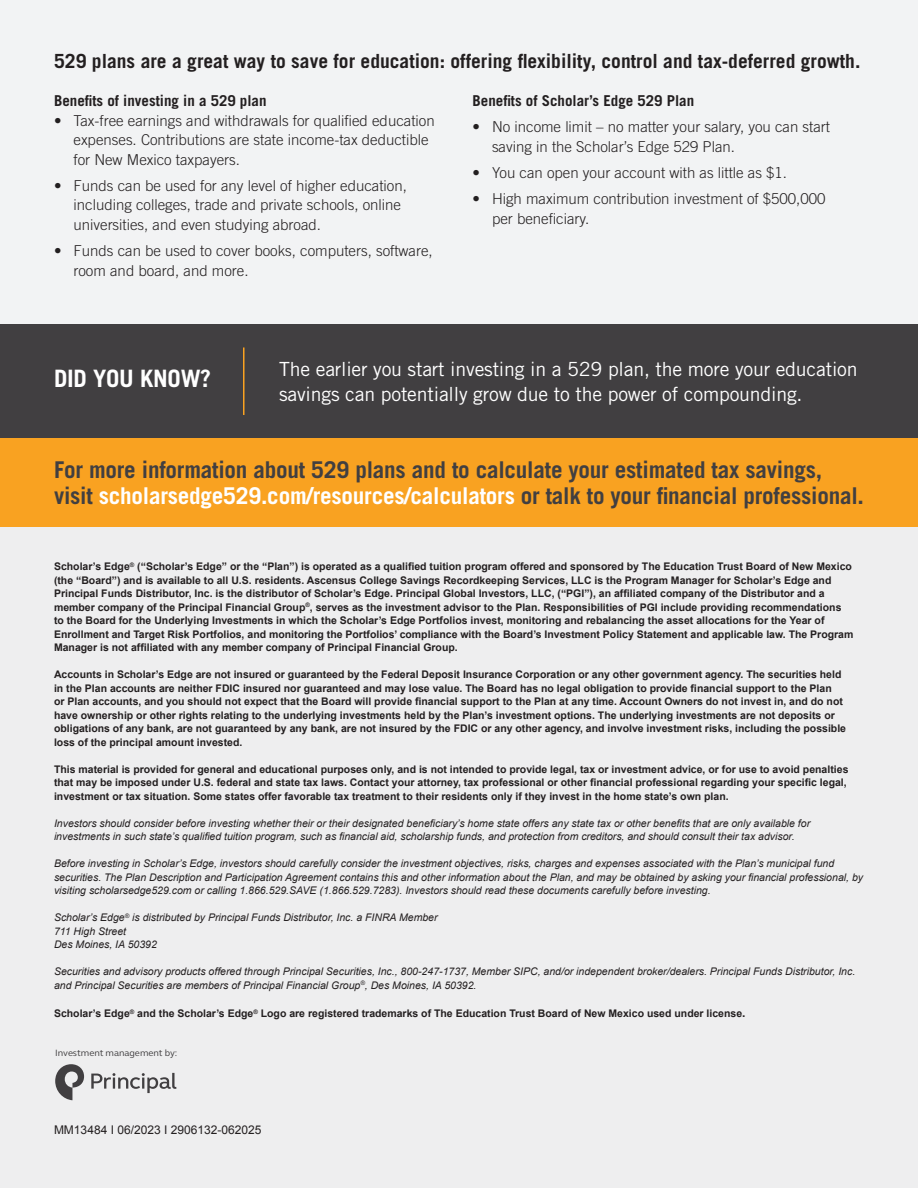
<style>
.page{position:relative;width:918px;height:1188px;background:#fff}
.page>*{position:absolute;margin:0;border:0;box-sizing:border-box;transform-origin:0 0}
.t1{font:700 24px "Trade Gothic LT Std";letter-spacing:-.01em;color:#fff}
.t2{font:700 23.1px/26.4px "Trade Gothic LT Std";letter-spacing:-.01em;color:#413f41}
.t3{font:19.5px/25.5px "Trade Gothic LT Std";letter-spacing:-.01em;color:#fff}
.t4{font:700 19.5px "Trade Gothic LT Std";color:#231f20}
.t5{font:300 15px/19.5px "Trade Gothic LT Std";color:#231f20}
.t6{font:700 15px "Trade Gothic LT Std";color:#231f20}
.t7{font:12px "Arial";color:#231f20}
.t8{font:700 10.5px/13.5px "Arial";color:#231f20}
.t9{font:italic 10.5px/13.5px "Arial";color:#231f20}
.t10{font:9.45px "FS Elliot Pro";color:#413f41}
.s1{color:#fff}
.s2{font-size:12px}
</style>
<div class="page">
<div style="left:0;top:526px;width:918px;height:662px;background:#eeeeef"></div>
<div style="left:0;top:0;width:918px;height:324px;background:#f2f3f4"></div>
<svg style="left:91px;top:1073px;width:85px;height:20px"></svg>
<svg style="left:55px;top:1064px;width:29px;height:36px"></svg>
<div style="left:0;top:324px;width:918px;height:114px;background:#413f41"></div>
<div style="left:0;top:438px;width:918px;height:88px;background:#f9a221"></div>
<hr style="left:243px;top:347px;width:1px;height:68px;background:#f9a221">
<p class="t4" style="left:54px;top:49px;width:808px">529 plans are a great way to save for education: offering flexibility, control and tax-deferred growth.</p>
<p class="t6" style="left:54px;top:91px;width:214px">Benefits of investing in a 529 plan</p>
<p class="t5" style="left:74px;top:110px;width:363px;text-indent:-20px">• Tax-free earnings and withdrawals for qualified education expenses. Contributions are state income-tax deductible for New Mexico taxpayers.</p>
<p class="t5" style="left:74px;top:175px;width:335px;text-indent:-20px">• Funds can be used for any level of higher education, including colleges, trade and private schools, online universities, and even studying abroad.</p>
<p class="t5" style="left:74px;top:241px;width:361px;text-indent:-20px">• Funds can be used to cover books, computers, software, room and board, and more.</p>
<p class="t6" style="left:472px;top:91px;width:223px">Benefits of Scholar’s Edge 529 Plan</p>
<p class="t5" style="left:492px;top:117px;width:340px;text-indent:-20px">• No income limit – no matter your salary, you can start saving in the Scholar’s Edge 529 Plan.</p>
<p class="t5" style="left:472px;top:163px;width:316px">• You can open your account with as little as $1.</p>
<p class="t5" style="left:492px;top:189px;width:335px;text-indent:-20px">• High maximum contribution investment of $500,000 per beneficiary.</p>
<p class="t1" style="left:54px;top:363px;width:159px">DID YOU KNOW?</p>
<p class="t3" style="left:279px;top:356px;width:580px">The earlier you start investing in a 529 plan, the more your education savings can potentially grow due to the power of compounding.</p>
<p class="t2" style="left:54px;top:456px;width:811px">For more information about 529 plans and to calculate your estimated tax savings, visit <span class="s1">scholarsedge529.com/resources/calculators</span> or talk to your financial professional.</p>
<p class="t8" style="left:54px;top:560px;width:801px">Scholar’s Edge<sup>®</sup> (“Scholar’s Edge” or the “Plan”) is operated as a qualified tuition program offered and sponsored by The Education Trust Board of New Mexico (the “Board”) and is available to all U.S. residents. Ascensus College Savings Recordkeeping Services, LLC is the Program Manager for Scholar’s Edge and Principal Funds Distributor, Inc. is the distributor of Scholar’s Edge. Principal Global Investors, LLC, (“PGI”), an affiliated company of the Distributor and a member company of the Principal Financial Group<sup>®</sup>, serves as the investment advisor to the Plan. Responsibilities of PGI include providing recommendations to the Board for the Underlying Investments in which the Scholar’s Edge Portfolios invest, monitoring and rebalancing the asset allocations for the Year of Enrollment and Target Risk Portfolios, and monitoring the Portfolios’ compliance with the Board’s Investment Policy Statement and applicable law. The Program Manager is not affiliated with any member company of Principal Financial Group.</p>
<p class="t8" style="left:54px;top:668px;width:794px">Accounts in Scholar’s Edge are not insured or guaranteed by the Federal Deposit Insurance Corporation or any other government agency. The securities held in the Plan accounts are neither FDIC insured nor guaranteed and may lose value. The Board has no legal obligation to provide financial support to the Plan<br>or Plan accounts, and you should not expect that the Board will provide financial support to the Plan at any time. Account Owners do not invest in, and do not have ownership or other rights relating to the underlying investments held by the Plan’s investment options. The underlying investments are not deposits or obligations of any bank, are not guaranteed by any bank, are not insured by the FDIC or any other agency, and involve investment risks, including the possible loss of the principal amount invested.</p>
<p class="t8" style="left:54px;top:763px;width:796px">This material is provided for general and educational purposes only, and is not intended to provide legal, tax or investment advice, or for use to avoid penalties that may be imposed under U.S. federal and state tax laws. Contact your attorney, tax professional or other financial professional regarding your specific legal, investment or tax situation. Some states offer favorable tax treatment to their residents only if they invest in the home state’s own plan.</p>
<p class="t9" style="left:54px;top:817px;width:758px">Investors should consider before investing whether their or their designated beneficiary’s home state offers any state tax or other benefits that are only available for investments in such state’s qualified tuition program, such as financial aid, scholarship funds, and protection from creditors, and should consult their tax advisor.</p>
<p class="t9" style="left:54px;top:857px;width:811px">Before investing in Scholar’s Edge, investors should carefully consider the investment objectives, risks, charges and expenses associated with the Plan’s municipal fund securities. The Plan Description and Participation Agreement contains this and other information about the Plan, and may be obtained by asking your financial professional, by visiting scholarsedge529.com or calling 1.866.529.SAVE (1.866.529.7283). Investors should read these documents carefully before investing.</p>
<p class="t9" style="left:54px;top:911px;width:385px">Scholar’s Edge<sup>®</sup> is distributed by Principal Funds Distributor, Inc. a FINRA Member</p>
<p class="t9" style="left:54px;top:925px;width:74px">711 High Street</p>
<p class="t9" style="left:54px;top:938px;width:104px">Des Moines, IA 50392</p>
<p class="t9" style="left:54px;top:965px;width:803px">Securities and advisory products offered through Principal Securities, Inc., 800-247-1737, Member SIPC, and/or independent broker/dealers. Principal Funds Distributor, Inc. and Principal Securities are members of Principal Financial Group<sup>®</sup>, Des Moines, IA 50392.</p>
<p class="t8" style="left:54px;top:1007px;width:693px">Scholar’s Edge<sup>®</sup> and the Scholar’s Edge<sup>®</sup> Logo are registered trademarks of The Education Trust Board of New Mexico used under license<span class="s2">.</span></p>
<p class="t10" style="left:55px;top:1046px;width:124px">Investment management by:</p>
<p class="t7" style="left:54px;top:1122px;width:209px">MM13484 I 06/2023 I 2906132-062025</p>
</div>
